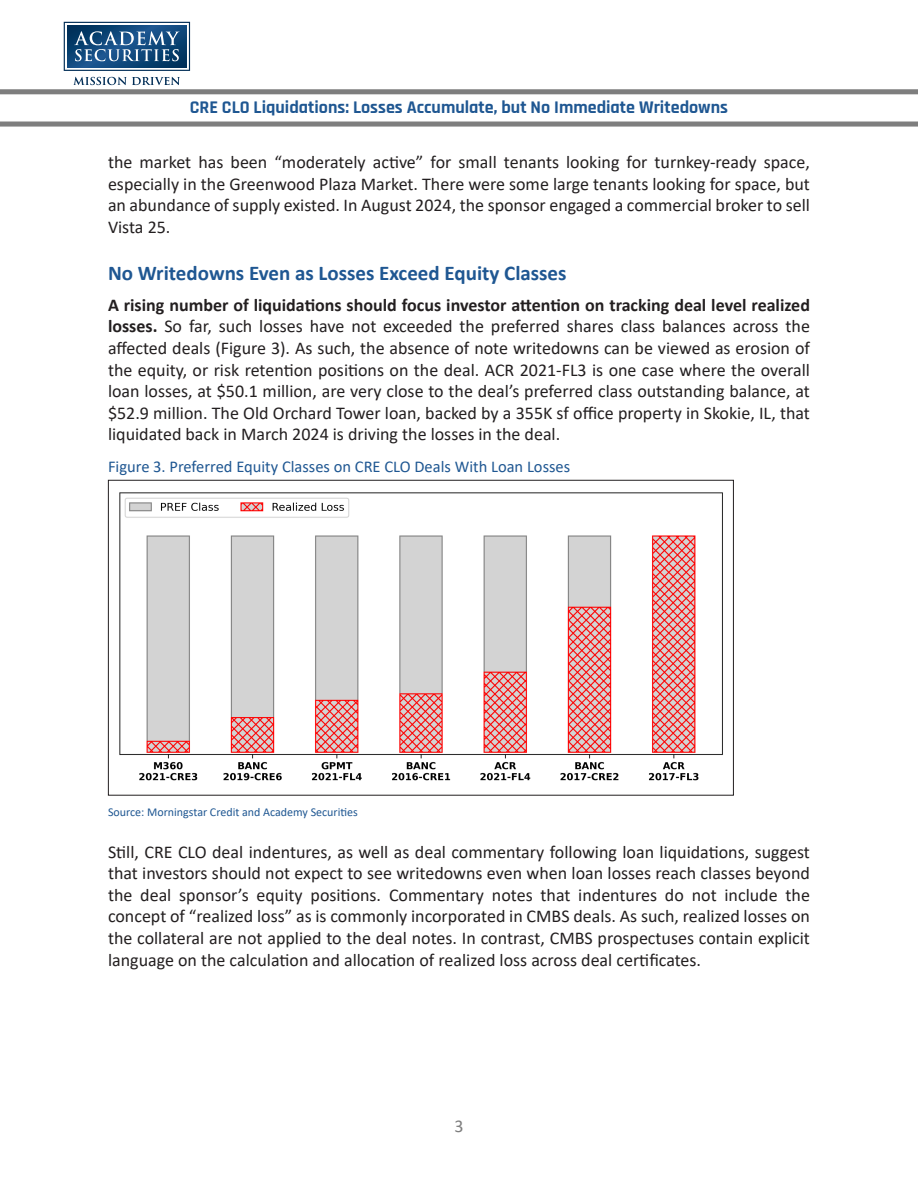
<style>
.page{position:relative;width:918px;height:1188px;background:#fff}
.page>*{position:absolute;margin:0;border:0;box-sizing:border-box;transform-origin:0 0}
.Section_Head{font:700 21px "Calibri";color:#1f5792}
.t1{font:18px/21.6px "Calibri";color:#231f20;text-align:justify}
.t2{font:700 18px "Rajdhani";color:#1f5792}
.t3{font:18px "Calibri";color:#7e7e7e}
.Figure_Title{font:16.5px "Calibri";color:#1f5792}
.Figure_Note{font:12px "Calibri";color:#1f5792}
.s1{font-weight:700}
</style>
<div class="page">
<svg style="left:64px;top:22px;width:126px;height:49px;background:#436e95"></svg>
<svg style="left:73px;top:77px;width:107px;height:8px"></svg>
<div style="left:0;top:89px;width:918px;height:5px;background:#7e7e7e"></div>
<div style="left:0;top:122px;width:918px;height:5px;background:#7e7e7e"></div>
<img style="left:119px;top:492px;width:604px;height:289px">
<p class="t2" style="left:190px;top:97px;width:540px">CRE CLO Liquidations: Losses Accumulate, but No Immediate Writedowns</p>
<p class="t1" style="left:108px;top:151px;width:704px">the market has been “moderately active” for small tenants looking for turnkey-ready space, especially in the Greenwood Plaza Market. There were some large tenants looking for space, but an abundance of supply existed. In August 2024, the sponsor engaged a commercial broker to sell Vista 25.</p>
<p class="Section_Head" style="left:108px;top:258px;width:460px">No Writedowns Even as Losses Exceed Equity Classes</p>
<p class="t1" style="left:108px;top:294px;width:704px"><span class="s1">A rising number of liquidations should focus investor attention on tracking deal level realized losses.</span> So far, such losses have not exceeded the preferred shares class balances across the affected deals (Figure 3). As such, the absence of note writedowns can be viewed as erosion of the equity, or risk retention positions on the deal. ACR 2021-FL3 is one case where the overall loan losses, at $50.1 million, are very close to the deal’s preferred class outstanding balance, at $52.9 million. The Old Orchard Tower loan, backed by a 355K sf office property in Skokie, IL, that liquidated back in March 2024 is driving the losses in the deal.</p>
<p class="Figure_Title" style="left:108px;top:455px;width:464px">Figure 3. Preferred Equity Classes on CRE CLO Deals With Loan Losses</p>
<p class="Figure_Note" style="left:108px;top:804px;width:251px">Source: Morningstar Credit and Academy Securities</p>
<p class="t1" style="left:108px;top:840px;width:704px">Still, CRE CLO deal indentures, as well as deal commentary following loan liquidations, suggest that investors should not expect to see writedowns even when loan losses reach classes beyond the deal sponsor’s equity positions. Commentary notes that indentures do not include the concept of “realized loss” as is commonly incorporated in CMBS deals. As such, realized losses on the collateral are not applied to the deal notes. In contrast, CMBS prospectuses contain explicit language on the calculation and allocation of realized loss across deal certificates.</p>
<p class="t3" style="left:454px;top:1114px;width:11px">3</p>
</div>
